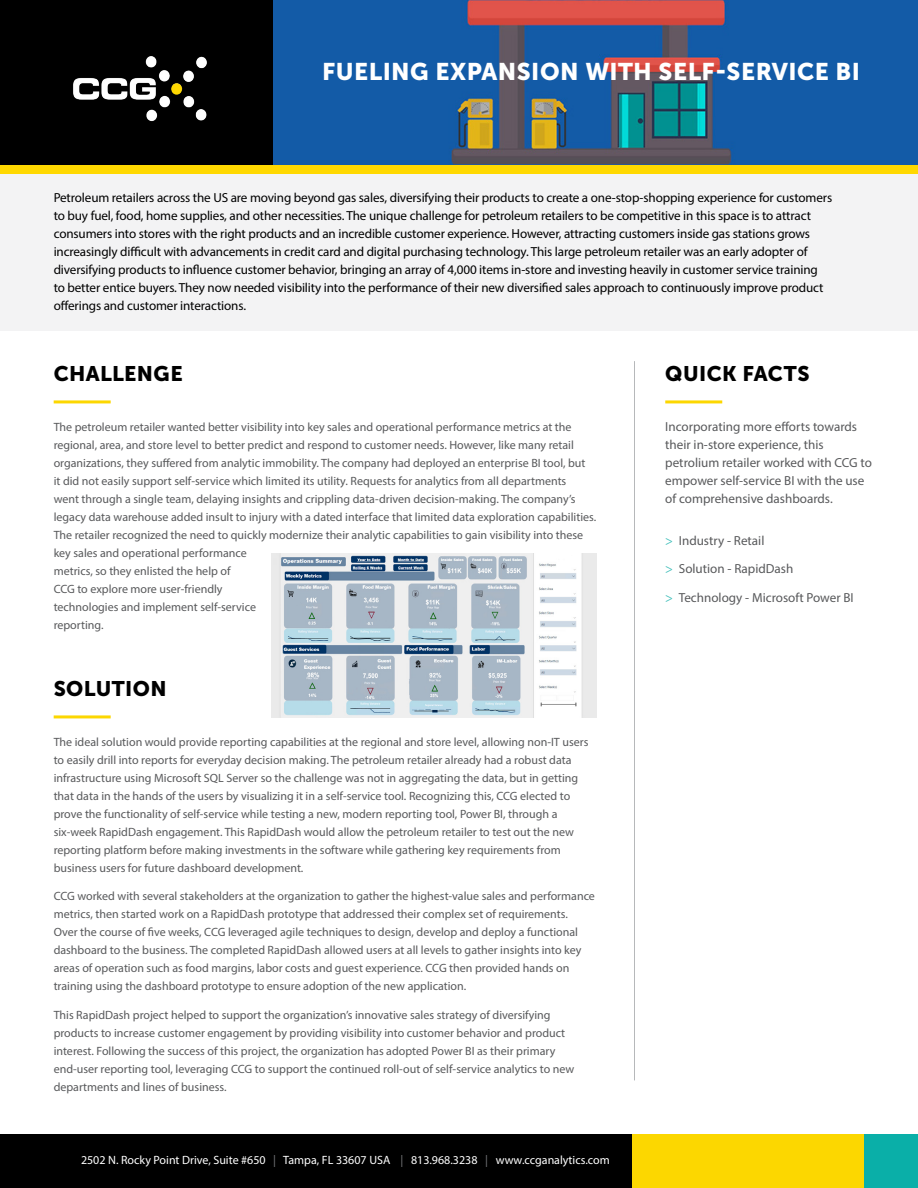
<style>
.page{position:relative;width:918px;height:1188px;background:#fff}
.page>*{position:absolute;margin:0;border:0;box-sizing:border-box;transform-origin:0 0}
.t1{font:24px "Museo Sans 900";letter-spacing:.02em;color:#fff}
.t2{font:21px "Museo Sans 900";letter-spacing:.02em;color:#000}
.t3{font:13.2px/18px "Myriad Pro";letter-spacing:-.01em;color:#000}
.t4{font:13.2px/18px "Myriad Pro";color:#58595b}
.t5{font:12px/18px "Myriad Pro";color:#58595b}
.t6{font:12px "Myriad Pro";color:#fff}
.s1{color:#757779}
.s2{color:#40bfba}
</style>
<div class="page">
<div style="left:0;top:165px;width:918px;height:165px;background:#f3f3f4"></div>
<img style="left:273px;top:0;width:645px;height:165px">
<div style="left:0;top:0;width:273px;height:165px;background:#000"></div>
<img style="left:73px;top:56px;width:134px;height:66px">
<hr style="left:54px;top:400px;width:57px;height:3px;background:#fcd700">
<hr style="left:54px;top:715px;width:57px;height:3px;background:#fcd700">
<div style="left:0;top:1134px;width:918px;height:54px;background:#000"></div>
<div style="left:633px;top:1134px;width:285px;height:54px;background:#fcd700"></div>
<div style="left:864px;top:1134px;width:54px;height:54px;background:#0aafa8"></div>
<hr style="left:634px;top:361px;width:1px;height:719px;background:#b6b8ba">
<div style="left:0;top:165px;width:918px;height:9px;background:#ffd800"></div>
<img style="left:271px;top:554px;width:325px;height:163px">
<hr style="left:665px;top:400px;width:57px;height:3px;background:#fcd700">
<h1 class="t1" style="left:322px;top:58px;width:539px">FUELING EXPANSION WITH SELF-SERVICE BI</h1>
<p class="t3" style="left:54px;top:188px;width:780px">Petroleum retailers across the US are moving beyond gas sales, diversifying their products to create a one-stop-shopping experience for customers to buy fuel, food, home supplies, and other necessities. The unique challenge for petroleum retailers to be competitive in this space is to attract consumers into stores with the right products and an incredible customer experience. However, attracting customers inside gas stations grows increasingly difficult with advancements in credit card and digital purchasing technology. This large petroleum retailer was an early adopter of diversifying products to influence customer behavior, bringing an array of 4,000 items in-store and investing heavily in customer service training to better entice buyers. They now needed visibility into the performance of their new diversified sales approach to continuously improve product offerings and customer interactions.</p>
<h2 class="t2" style="left:54px;top:361px;width:131px">CHALLENGE</h2>
<p class="t5" style="left:54px;top:417px;width:544px">The petroleum retailer wanted better visibility into key sales and operational performance metrics at the regional, area, and store level to better predict and respond to customer needs. However, like many retail organizations, they suffered from analytic immobility. The company had deployed an enterprise BI tool, but<br>it did not easily support self-service which limited its utility. Requests for analytics from all departments<br>went through a single team, delaying insights and crippling data-driven decision-making. The company’s legacy data warehouse added insult to injury with a dated interface that limited data exploration capabilities.<br>The retailer recognized the need to quickly modernize their analytic capabilities to gain visibility into these key sales and operational performance<br>metrics, so they enlisted the help of<br>CCG to explore more user-friendly<br>technologies and implement self-service<br>reporting.</p>
<h2 class="t2" style="left:54px;top:677px;width:114px">SOLUTION</h2>
<p class="t5" style="left:54px;top:732px;width:536px">The ideal solution would provide reporting capabilities at the regional and store level, allowing non-IT users to easily drill into reports for everyday decision making. The petroleum retailer already had a robust data infrastructure using Microsoft SQL Server so the challenge was not in aggregating the data, but in getting that data in the hands of the users by visualizing it in a self-service tool. Recognizing this, CCG elected to prove the functionality of self-service while testing a new, modern reporting tool, Power BI, through a six-week RapidDash engagement. This RapidDash would allow the petroleum retailer to test out the new reporting platform before making investments in the software while gathering key requirements from business users for future dashboard development.</p>
<p class="t5" style="left:54px;top:887px;width:543px">CCG worked with several stakeholders at the organization to gather the highest-value sales and performance metrics, then started work on a RapidDash prototype that addressed their complex set of requirements.<br>Over the course of five weeks, CCG leveraged agile techniques to design, develop and deploy a functional dashboard to the business. The completed RapidDash allowed users at all levels to gather insights into key areas of operation such as food margins, labor costs and guest experience. CCG then provided hands on training using the dashboard prototype to ensure adoption of the new application.</p>
<p class="t5" style="left:54px;top:1005px;width:522px">This RapidDash project helped to support the organization’s innovative sales strategy of diversifying products to increase customer engagement by providing visibility into customer behavior and product interest. Following the success of this project, the organization has adopted Power BI as their primary end-user reporting tool, leveraging CCG to support the continued roll-out of self-service analytics to new departments and lines of business.</p>
<p class="t6" style="left:81px;top:1153px;width:530px">2502 N. Rocky Point Drive, Suite #650 <span class="s1">|</span> Tampa, FL 33607 USA <span class="s1">|</span> 813.968.3238 <span class="s1">|</span> www.ccganalytics.com</p>
<h2 class="t2" style="left:665px;top:361px;width:146px">QUICK FACTS</h2>
<p class="t4" style="left:665px;top:417px;width:208px">Incorporating more efforts towards their in-store experience, this petrolium retailer worked with CCG to empower self-service BI with the use of comprehensive dashboards.</p>
<p class="t4" style="left:665px;top:526px;width:190px;line-height:28.5px"><span class="s2">&gt;</span> Industry - Retail<br><span class="s2">&gt;</span> Solution - RapidDash<br><span class="s2">&gt;</span> Technology - Microsoft Power BI</p>
</div>
